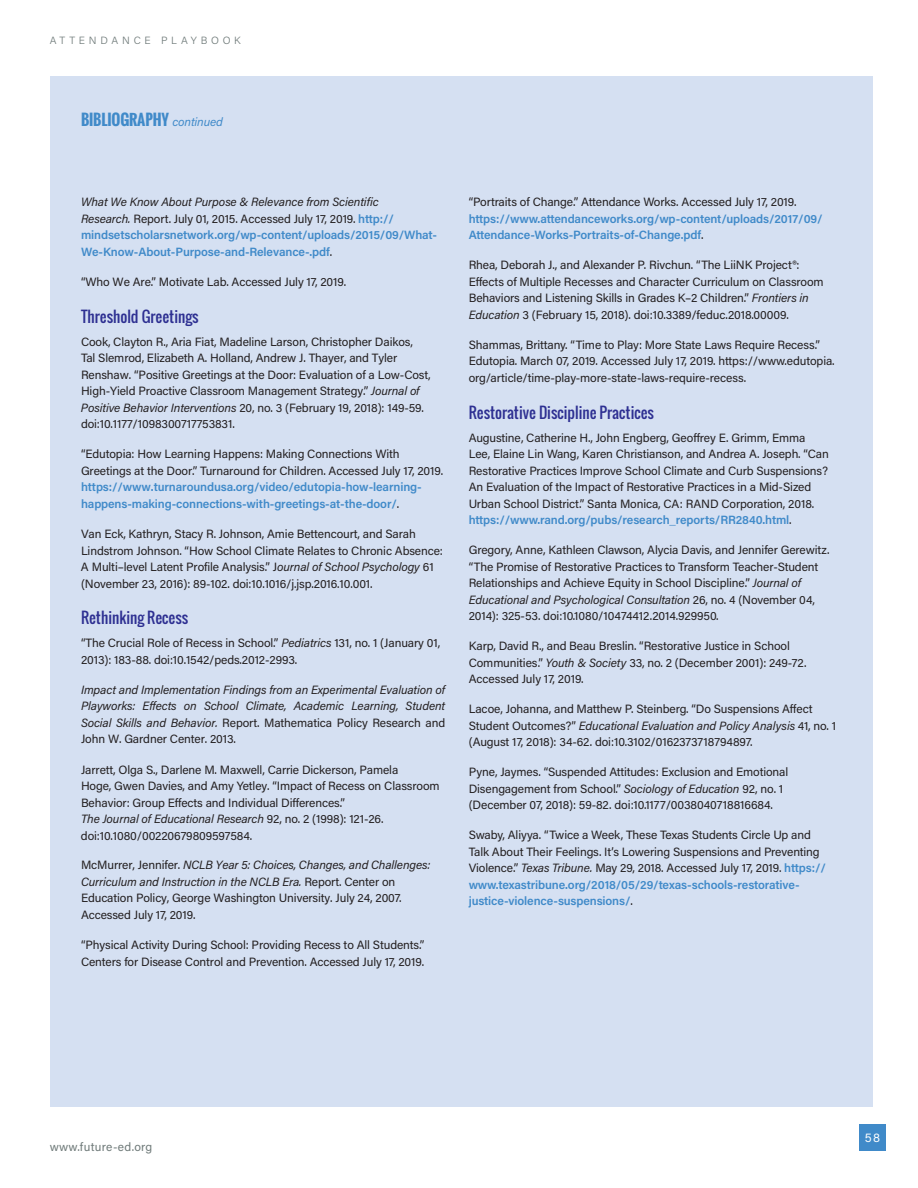
<style>
.page{position:relative;width:918px;height:1188px;background:#fff}
.page>*{position:absolute;margin:0;border:0;box-sizing:border-box;transform-origin:0 0}
.text2_Acumin_italic{font:15px "Oswald";color:#2e3092}
._06c_level_3{font:15px "Oswald";color:#2e3092}
.text2_Acumin_italic-2{font:700 15px "Oswald";letter-spacing:-.01em;color:#408ac9}
._06_biblio{font:12px/16.5px "Acumin Pro";letter-spacing:-.01em;color:#231f20}
.text2_Acumin_italic-3{font:12px/16.5px "Acumin Pro";letter-spacing:-.01em;color:#231f20}
.text2_Acumin_italic-4{font:italic 12px/16.5px "Acumin Pro";letter-spacing:-.01em;color:#231f20;text-align:justify}
.text2_Acumin_italic-5{font:600 12px/16.5px "Acumin Pro";letter-spacing:-.01em;color:#408ac9}
._06_biblio-2{font:600 12px/16.5px "Acumin Pro";letter-spacing:-.01em;color:#408ac9}
.t1{font:12px "Acumin Pro";letter-spacing:.02em;color:#707b7a}
.t2{font:12px "Acumin Pro";color:#fff}
.t3{font:300 10.5px "Acumin Pro";letter-spacing:.36em;color:#707b7a}
.s1{font-family:"Acumin Pro";font-weight:400;font-style:italic;font-size:12px}
.s2{font-weight:400;font-style:italic;color:#231f20}
.s3{font-weight:400;color:#231f20}
.s4{font-style:italic}
.s5{font-weight:600;color:#408ac9}
.s6{font-style:normal}
</style>
<div class="page">
<div style="left:859px;top:1124px;width:27px;height:27px;background:#408ac9"></div>
<div style="left:50px;top:108px;width:823px;height:999px;background:#d5e0f2"></div>
<div style="left:50px;top:76px;width:823px;height:999px;background:#d5e0f2"></div>
<p class="t3" style="left:50px;top:34px;width:193px">ATTENDANCE PLAYBOOK</p>
<p class="text2_Acumin_italic-2" style="left:81px;top:108px;width:144px">BIBLIOGRAPHY <span class="s1">continued</span></p>
<p class="text2_Acumin_italic-5" style="left:81px;top:193px;width:358px"><span class="s2">What We Know About Purpose &amp; Relevance from Scientific<br>Research.</span> <span class="s3">Report. July 01, 2015. Accessed July 17, 2019.</span> http:// mindsetscholarsnetwork.org/wp-content/uploads/2015/09/What-We-Know-About-Purpose-and-Relevance-.pdf<span class="s3">.</span></p>
<p class="text2_Acumin_italic-3" style="left:81px;top:273px;width:267px">“Who We Are.” Motivate Lab. Accessed July 17, 2019.</p>
<p class="text2_Acumin_italic" style="left:81px;top:305px;width:119px">Threshold Greetings</p>
<p class="text2_Acumin_italic-3" style="left:81px;top:333px;width:351px">Cook, Clayton R., Aria Fiat, Madeline Larson, Christopher Daikos,<br>Tal Slemrod, Elizabeth A. Holland, Andrew J. Thayer, and Tyler Renshaw. “Positive Greetings at the Door: Evaluation of a Low-Cost, High-Yield Proactive Classroom Management Strategy.” <span class="s4">Journal of Positive Behavior Interventions</span> 20, no. 3 (February 19, 2018): 149-59. doi:10.1177/1098300717753831.</p>
<p class="text2_Acumin_italic-3" style="left:81px;top:446px;width:364px">“Edutopia: How Learning Happens: Making Connections With Greetings at the Door.” Turnaround for Children. Accessed July 17, 2019. <span class="s5">https://www.turnaroundusa.org/video/edutopia-how-learning&shy;happens-making-connections-with-greetings-at-the-door/</span>.</p>
<p class="text2_Acumin_italic-3" style="left:81px;top:525px;width:363px">Van Eck, Kathryn, Stacy R. Johnson, Amie Bettencourt, and Sarah Lindstrom Johnson. “How School Climate Relates to Chronic Absence:<br>A Multi–level Latent Profile Analysis.” J<span class="s4">ournal of School Psychology</span> 61 (November 23, 2016): 89-102. doi:10.1016/j.jsp.2016.10.001.</p>
<p class="text2_Acumin_italic" style="left:81px;top:606px;width:109px">Rethinking Recess</p>
<p class="text2_Acumin_italic-3" style="left:81px;top:635px;width:361px">“The Crucial Role of Recess in School.” <span class="s4">Pediatrics</span> 131, no. 1 (January 01,<br>2013): 183-88. doi:10.1542/peds.2012-2993.</p>
<p class="text2_Acumin_italic-4" style="left:81px;top:681px;width:366px">Impact and Implementation Findings from an Experimental Evaluation of Playworks: Effects on School Climate, Academic Learning, Student Social Skills and Behavior. <span class="s6">Report. Mathematica Policy Research and John W. Gardner Center. 2013.</span></p>
<p class="text2_Acumin_italic-3" style="left:81px;top:761px;width:360px">Jarrett, Olga S., Darlene M. Maxwell, Carrie Dickerson, Pamela<br>Hoge, Gwen Davies, and Amy Yetley. “Impact of Recess on Classroom Behavior: Group Effects and Individual Differences.”<br><span class="s4">The Journal of Educational Research</span> 92, no. 2 (1998): 121-26. doi:10.1080/00220679809597584.</p>
<p class="text2_Acumin_italic-3" style="left:81px;top:857px;width:351px">McMurrer, Jennifer. <span class="s4">NCLB Year 5: Choices, Changes, and Challenges:<br>Curriculum and Instruction in the NCLB Era.</span> Report. Center on Education Policy, George Washington University. July 24, 2007.<br>Accessed July 17, 2019.</p>
<p class="text2_Acumin_italic-3" style="left:81px;top:936px;width:345px">“Physical Activity During School: Providing Recess to All Students.”<br>Centers for Disease Control and Prevention. Accessed July 17, 2019.</p>
<p class="_06_biblio-2" style="left:469px;top:193px;width:356px"><span class="s3">“Portraits of Change.” Attendance Works. Accessed July 17, 2019. </span>https://www.attendanceworks.org/wp-content/uploads/2017/09/<br>Attendance-Works-Portraits-of-Change.pdf<span class="s3">.</span></p>
<p class="_06_biblio" style="left:469px;top:257px;width:357px">Rhea, Deborah J., and Alexander P. Rivchun. “The LiiNK Project®:<br>Effects of Multiple Recesses and Character Curriculum on Classroom Behaviors and Listening Skills in Grades K–2 Children.” <span class="s4">Frontiers in Education</span> 3 (February 15, 2018). doi:10.3389/feduc.2018.00009.</p>
<p class="_06_biblio" style="left:469px;top:336px;width:368px">Shammas, Brittany. “Time to Play: More State Laws Require Recess.”<br>Edutopia. March 07, 2019. Accessed July 17, 2019. https://www.edutopia. org/article/time-play-more-state-laws-require-recess.</p>
<p class="_06c_level_3" style="left:469px;top:401px;width:187px">Restorative Discipline Practices</p>
<p class="_06_biblio" style="left:469px;top:429px;width:362px">Augustine, Catherine H., John Engberg, Geoffrey E. Grimm, Emma Lee, Elaine Lin Wang, Karen Christianson, and Andrea A. Joseph. “Can Restorative Practices Improve School Climate and Curb Suspensions?<br>An Evaluation of the Impact of Restorative Practices in a Mid-Sized Urban School District.” Santa Monica, CA: RAND Corporation, 2018. <span class="s5">https://www.rand.org/pubs/research_reports/RR2840.html</span>.</p>
<p class="_06_biblio" style="left:469px;top:542px;width:363px">Gregory, Anne, Kathleen Clawson, Alycia Davis, and Jennifer Gerewitz. “The Promise of Restorative Practices to Transform Teacher-Student Relationships and Achieve Equity in School Discipline.” <span class="s4">Journal of Educational and Psychological Consultation</span> 26, no. 4 (November 04, 2014): 325-53. doi:10.1080/10474412.2014.929950.</p>
<p class="_06_biblio" style="left:469px;top:638px;width:339px">Karp, David R., and Beau Breslin. “Restorative Justice in School<br>Communities.” <span class="s4">Youth &amp; Society</span> 33, no. 2 (December 2001): 249-72.<br>Accessed July 17, 2019.</p>
<p class="_06_biblio" style="left:469px;top:701px;width:369px">Lacoe, Johanna, and Matthew P. Steinberg. “Do Suspensions Affect<br>Student Outcomes?” <span class="s4">Educational Evaluation and Policy Analysis</span> 41, no. 1 (August 17, 2018): 34-62. doi:10.3102/0162373718794897.</p>
<p class="_06_biblio" style="left:469px;top:764px;width:321px">Pyne, Jaymes. “Suspended Attitudes: Exclusion and Emotional<br>Disengagement from School.” <span class="s4">Sociology of Education</span> 92, no. 1 (December 07, 2018): 59-82. doi:10.1177/0038040718816684.</p>
<p class="_06_biblio" style="left:469px;top:827px;width:359px">Swaby, Aliyya. “Twice a Week, These Texas Students Circle Up and Talk About Their Feelings. It’s Lowering Suspensions and Preventing Violence.” <span class="s4">Texas Tribune.</span> May 29, 2018. Accessed July 17, 2019. <span class="s5">https:// www.texastribune.org/2018/05/29/texas-schools-restorative&shy;justice-violence-suspensions/</span>.</p>
<p class="t1" style="left:50px;top:1139px;width:104px">www.future-ed.org</p>
<p class="t2" style="left:865px;top:1129px;width:17px">58</p>
</div>
